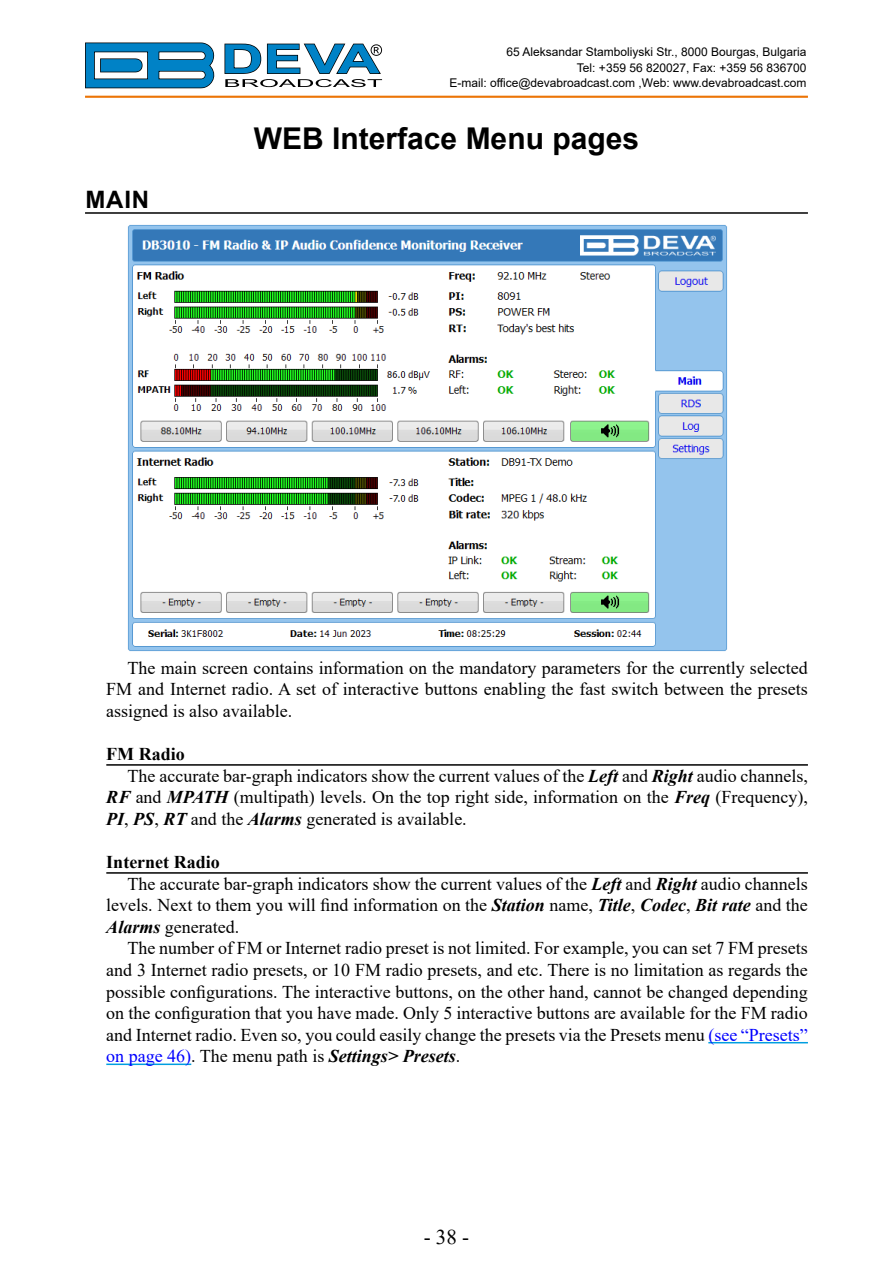
<style>
.page{position:relative;width:893px;height:1263px;background:#fff}
.page>*{position:absolute;margin:0;border:0;box-sizing:border-box;transform-origin:0 0}
.Main_Caption{font:700 30px "Arial";color:#000}
.Sub_Caption{font:700 24px "Arial";color:#000}
.t1{font:21px "Times New Roman";color:#000}
.t2{font:18px/21.6px "Times New Roman";color:#000;text-align:justify}
.Inner_Caption{font:700 18px "Times New Roman";color:#000}
.t3{font:12px/16.5px "Arial";color:#000;text-align:right}
.s1{font-weight:700;font-style:italic}
.s2{color:#00f}
</style>
<div class="page">
<svg style="left:85px;top:43px;width:130px;height:46px"></svg>
<svg style="left:224px;top:43px;width:158px;height:44px"></svg>
<hr style="left:85px;top:96px;width:723px;height:2px;background:#ec7405">
<hr style="left:85px;top:212px;width:723px;height:2px;background:#000">
<hr style="left:106px;top:764px;width:702px;height:2px;background:#000">
<hr style="left:106px;top:872px;width:702px;height:2px;background:#000">
<hr style="left:708px;top:1042px;width:100px;height:1px;background:#009ee0">
<hr style="left:106px;top:1063px;width:85px;height:2px;background:#009ee0">
<img style="left:128px;top:224px;width:600px;height:428px">
<p class="t3" style="left:506px;top:43px;width:302px">65 Aleksandar Stamboliyski Str., 8000 Bourgas, Bulgaria<br>Tel: +359 56 820027, Fax: +359 56 836700</p>
<p class="t3" style="left:449px;top:74px;width:359px">E-mail: office@devabroadcast.com ,Web: www.devabroadcast.com</p>
<p class="Sub_Caption" style="left:85px;top:183px;width:65px">MAIN</p>
<p class="Main_Caption" style="left:254px;top:118px;width:387px">WEB Interface Menu pages</p>
<p class="t2" style="left:106px;top:656px;width:703px;text-indent:21px">The main screen contains information on the mandatory parameters for the currently selected FM and Internet radio. A set of interactive buttons enabling the fast switch between the presets assigned is also available.</p>
<p class="Inner_Caption" style="left:106px;top:741px;width:80px">FM Radio</p>
<p class="t2" style="left:106px;top:764px;width:703px;text-indent:21px">The accurate bar-graph indicators show the current values of the <span class="s1">Left</span> and <span class="s1">Right</span> audio channels, <span class="s1">RF</span> and <span class="s1">MPATH</span> (multipath) levels. On the top right side, information on the <span class="s1">Freq</span> (Frequency), <span class="s1">PI</span>, <span class="s1">PS</span>, <span class="s1">RT</span> and the <span class="s1">Alarms</span> generated is available.</p>
<p class="Inner_Caption" style="left:106px;top:849px;width:115px">Internet Radio</p>
<p class="t2" style="left:106px;top:872px;width:703px;text-indent:21px">The accurate bar-graph indicators show the current values of the <span class="s1">Left</span> and <span class="s1">Right</span> audio channels levels. Next to them you will find information on the <span class="s1">Station</span> name, <span class="s1">Title</span>, <span class="s1">Codec</span>, <span class="s1">Bit rate</span> and the <span class="s1">Alarms</span> generated.</p>
<p class="t2" style="left:106px;top:937px;width:703px;text-indent:21px">The number of FM or Internet radio preset is not limited. For example, you can set 7 FM presets and 3 Internet radio presets, or 10 FM radio presets, and etc. There is no limitation as regards the possible configurations. The interactive buttons, on the other hand, cannot be changed depending on the configuration that you have made. Only 5 interactive buttons are available for the FM radio and Internet radio. Even so, you could easily change the presets via the Presets menu <span class="s2">(see “Presets” on page 46)</span>. The menu path is <span class="s1">Settings&gt; Presets</span>.</p>
<p class="t1" style="left:424px;top:1222px;width:47px">- 38 -</p>
</div>
